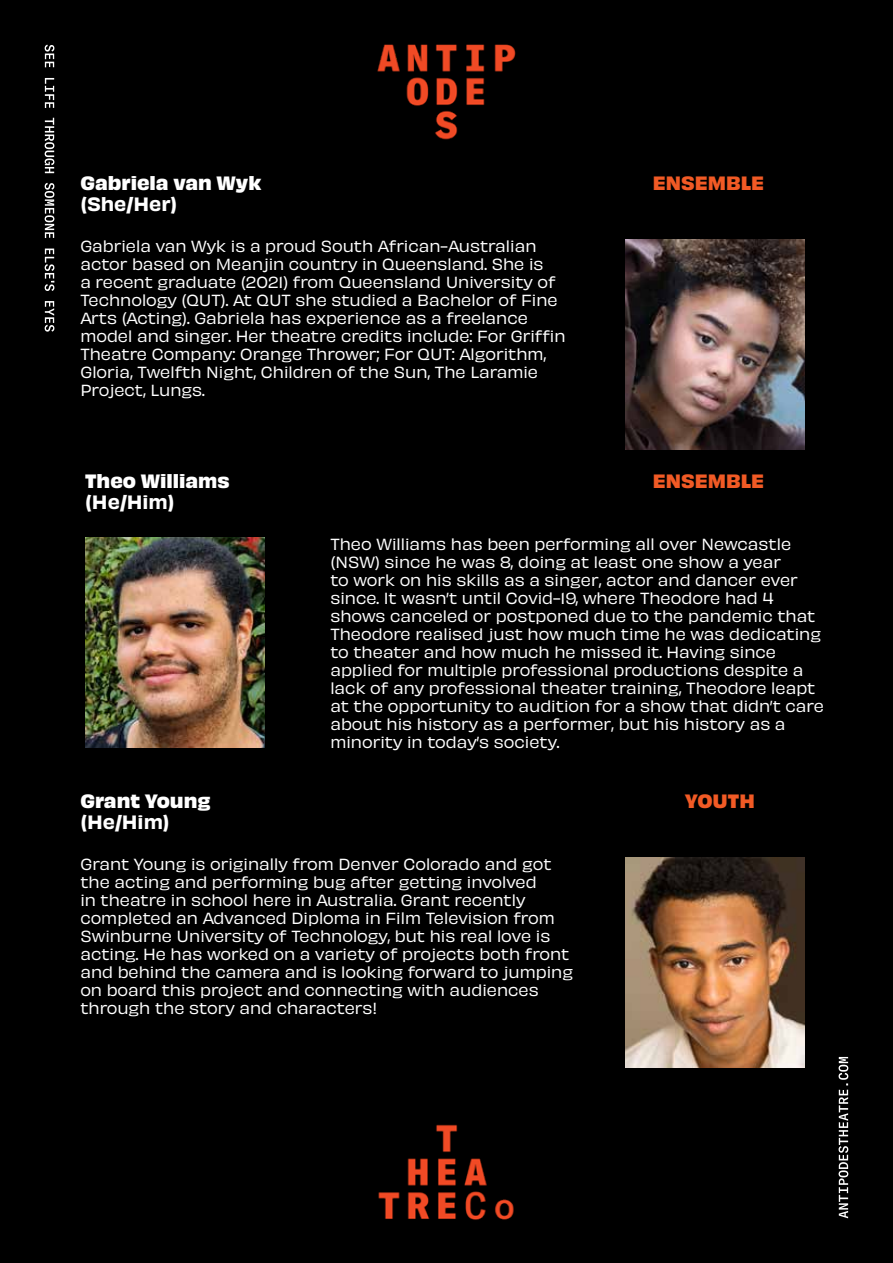
<style>
.page{position:relative;width:893px;height:1263px;background:#000}
.page>*{position:absolute;margin:0;border:0;box-sizing:border-box;transform-origin:0 0}
.t1{font:700 18px "Obviously";color:#fff}
.t2{font:18px "Obviously Semi";color:#fff}
.t3{font:700 18px "Obviously";color:#f15a25}
.t4{font:15px/18px "Obviously";color:#fff}
</style>
<div class="page">
<img style="left:377px;top:44px;width:139px;height:96px">
<img style="left:378px;top:1124px;width:136px;height:96px">
<svg style="left:839px;top:1057px;width:9px;height:161px"></svg>
<svg style="left:45px;top:45px;width:9px;height:287px"></svg>
<img style="left:625px;top:240px;width:179px;height:210px">
<img style="left:85px;top:538px;width:180px;height:210px">
<img style="left:625px;top:857px;width:179px;height:211px">
<p class="t1" style="left:80px;top:168px;width:182px">Gabriela van Wyk</p>
<p class="t2" style="left:80px;top:190px;width:99px">(She/Her)</p>
<p class="t4" style="left:80px;top:236px;width:487px">Gabriela van Wyk is a proud South African-Australian actor based on Meanjin country in Queensland. She is<br>a recent graduate (2021) from Queensland University of Technology (QUT). At QUT she studied a Bachelor of Fine Arts (Acting). Gabriela has experience as a freelance model and singer. Her theatre credits include: For Griffin Theatre Company: Orange Thrower; For QUT: Algorithm, Gloria, Twelfth Night, Children of the Sun, The Laramie Project, Lungs.</p>
<p class="t1" style="left:85px;top:466px;width:146px">Theo Williams</p>
<p class="t2" style="left:85px;top:488px;width:91px">(He/Him)</p>
<p class="t3" style="left:653px;top:168px;width:113px">ENSEMBLE</p>
<p class="t3" style="left:653px;top:466px;width:113px">ENSEMBLE</p>
<p class="t1" style="left:80px;top:786px;width:132px">Grant Young</p>
<p class="t2" style="left:80px;top:808px;width:91px">(He/Him)</p>
<p class="t4" style="left:330px;top:533px;width:495px">Theo Williams has been performing all over Newcastle (NSW) since he was 8, doing at least one show a year<br>to work on his skills as a singer, actor and dancer ever since. It wasn’t until Covid-19, where Theodore had 4 shows canceled or postponed due to the pandemic that Theodore realised just how much time he was dedicating to theater and how much he missed it. Having since applied for multiple professional productions despite a lack of any professional theater training, Theodore leapt at the opportunity to audition for a show that didn’t care about his history as a performer, but his history as a minority in today’s society.</p>
<p class="t3" style="left:685px;top:786px;width:71px">YOUTH</p>
<p class="t4" style="left:80px;top:853px;width:494px">Grant Young is originally from Denver Colorado and got the acting and performing bug after getting involved<br>in theatre in school here in Australia. Grant recently completed an Advanced Diploma in Film Television from Swinburne University of Technology, but his real love is acting. He has worked on a variety of projects both front and behind the camera and is looking forward to jumping on board this project and connecting with audiences through the story and characters!</p>
</div>
